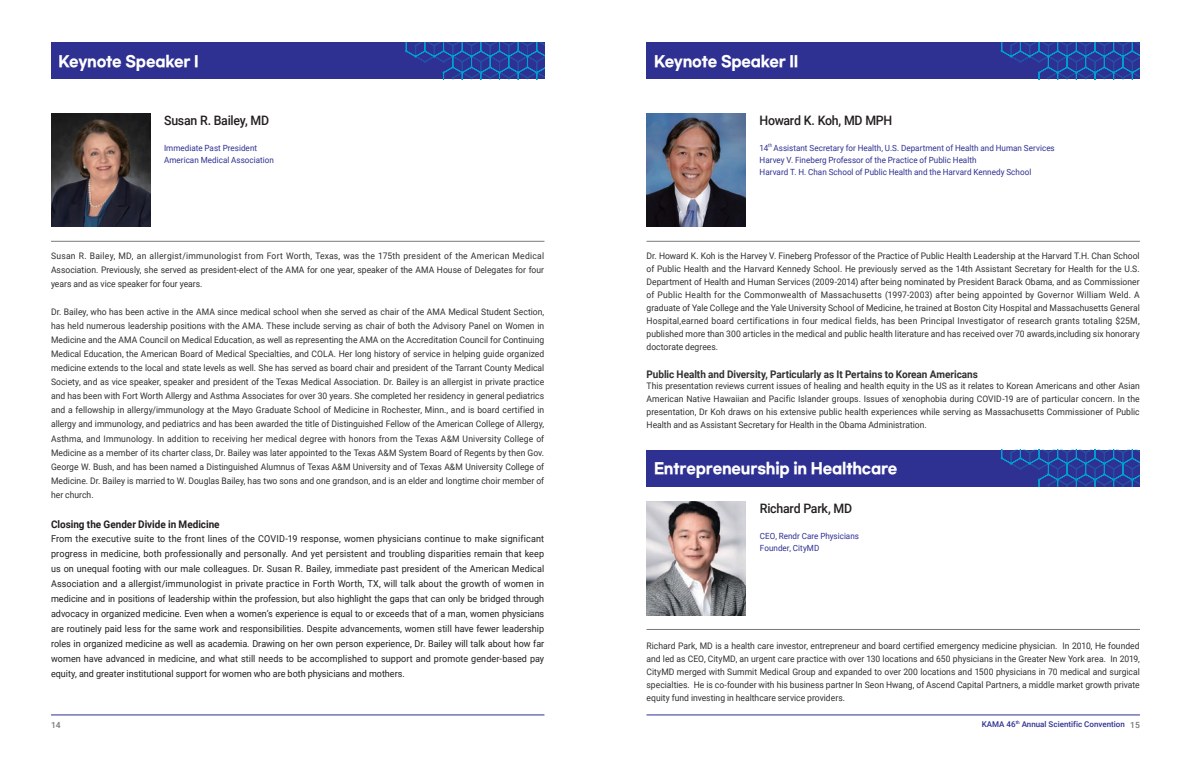
<style>
.page{position:relative;width:1191px;height:766px;background:#fff}
.page>*{position:absolute;margin:0;border:0;box-sizing:border-box;transform-origin:0 0}
.t1{font:700 15px "Gmarket Sans";letter-spacing:-.015em;color:#fff;scale:.93 1}
.t2{font:500 13px "Roboto";letter-spacing:-.02em;color:#231f20;scale:.95 1}
.t3{font:700 10.5px "Roboto";letter-spacing:-.005em;color:#312f30;scale:.95 1}
.t4{font:700 10.5px "Roboto";letter-spacing:-.005em;color:#231f20;scale:.95 1}
.t5{font:9.5px/15px "Roboto";color:#231f20;text-align:justify;scale:.95 1}
.t6{font:9px/14px "Roboto";color:#312f30;text-align:justify;scale:.95 1}
.t7{font:8.5px/12.2px "Roboto";letter-spacing:.005em;color:#2e3092;scale:.95 1}
.t8{font:500 8.5px "Roboto";color:#76787b}
.t9{font:500 8px "Roboto";color:#2e3092}
.t10{font:5px "Roboto";color:#2e3092;scale:.95 1}
.t11{font:500 4.7px "Roboto";color:#2e3092}
.s1{font-size:8.5px;color:#76787b}
</style>
<div class="page">
<hr style="left:646px;top:714px;width:494px;height:1px;background:#2e3092">
<hr style="left:51px;top:714px;width:493px;height:1px;background:#2e3092">
<div style="left:646px;top:43px;width:494px;height:36px;background:#2e3092"></div>
<svg style="left:1000px;top:43px;width:140px;height:36px"></svg>
<div style="left:51px;top:43px;width:493px;height:36px;background:#2e3092"></div>
<svg style="left:405px;top:43px;width:139px;height:36px"></svg>
<img style="left:51px;top:113px;width:99px;height:114px">
<img style="left:646px;top:113px;width:100px;height:114px">
<hr style="left:646px;top:241px;width:494px;height:1px;background:#76787b">
<img style="left:646px;top:501px;width:100px;height:114px">
<hr style="left:646px;top:629px;width:494px;height:1px;background:#76787b">
<hr style="left:51px;top:241px;width:493px;height:1px;background:#76787b">
<div style="left:646px;top:449px;width:494px;height:37px;background:#2e3092"></div>
<svg style="left:1000px;top:449px;width:140px;height:37px"></svg>
<h1 class="t1" style="left:59px;top:52px;width:152px">Keynote Speaker I</h1>
<h2 class="t2" style="left:164px;top:111px;width:112px">Susan R. Bailey, MD</h2>
<p class="t7" style="left:164px;top:141px;width:117px">Immediate Past President<br>American Medical Association</p>
<p class="t6" style="left:51px;top:249px;width:520px">Susan R. Bailey, MD, an allergist/immunologist from Fort Worth, Texas, was the 175th president of the American Medical Association. Previously, she served as president-elect of the AMA for one year, speaker of the AMA House of Delegates for four years and as vice speaker for four years.</p>
<p class="t6" style="left:51px;top:305px;width:521px">Dr. Bailey, who has been active in the AMA since medical school when she served as chair of the AMA Medical Student Section, has held numerous leadership positions with the AMA. These include serving as chair of both the Advisory Panel on Women in Medicine and the AMA Council on Medical Education, as well as representing the AMA on the Accreditation Council for Continuing Medical Education, the American Board of Medical Specialties, and COLA. Her long history of service in helping guide organized medicine extends to the local and state levels as well. She has served as board chair and president of the Tarrant County Medical Society, and as vice speaker, speaker and president of the Texas Medical Association. Dr. Bailey is an allergist in private practice and has been with Fort Worth Allergy and Asthma Associates for over 30 years. She completed her residency in general pediatrics and a fellowship in allergy/immunology at the Mayo Graduate School of Medicine in Rochester, Minn., and is board certified in allergy and immunology, and pediatrics and has been awarded the title of Distinguished Fellow of the American College of Allergy, Asthma, and Immunology. In addition to receiving her medical degree with honors from the Texas A&amp;M University College of Medicine as a member of its charter class, Dr. Bailey was later appointed to the Texas A&amp;M System Board of Regents by then Gov.<br>George W. Bush, and has been named a Distinguished Alumnus of Texas A&amp;M University and of Texas A&amp;M University College of Medicine. Dr. Bailey is married to W. Douglas Bailey, has two sons and one grandson, and is an elder and longtime choir member of her church.</p>
<p class="t4" style="left:51px;top:516px;width:179px">Closing the Gender Divide in Medicine</p>
<p class="t5" style="left:51px;top:530px;width:521px">From the executive suite to the front lines of the COVID-19 response, women physicians continue to make significant progress in medicine, both professionally and personally. And yet persistent and troubling disparities remain that keep us on unequal footing with our male colleagues. Dr. Susan R. Bailey, immediate past president of the American Medical Association and a allergist/immunologist in private practice in Forth Worth, TX, will talk about the growth of women in medicine and in positions of leadership within the profession, but also highlight the gaps that can only be bridged through advocacy in organized medicine. Even when a women’s experience is equal to or exceeds that of a man, women physicians are routinely paid less for the same work and responsibilities. Despite advancements, women still have fewer leadership roles in organized medicine as well as academia. Drawing on her own person experience, Dr. Bailey will talk about how far women have advanced in medicine, and what still needs to be accomplished to support and promote gender-based pay equity, and greater institutional support for women who are both physicians and mothers.</p>
<h1 class="t1" style="left:654px;top:52px;width:157px">Keynote Speaker II</h1>
<h2 class="t2" style="left:759px;top:111px;width:141px">Howard K. Koh, MD MPH</h2>
<p class="t7" style="left:759px;top:141px;width:11px">14</p>
<p class="t10" style="left:768px;top:141px;width:6px">th</p>
<p class="t7" style="left:759px;top:141px;width:312px;text-indent:14px">Assistant Secretary for Health, U.S. Department of Health and Human Services<br>Harvey V. Fineberg Professor of the Practice of Public Health<br>Harvard T. H. Chan School of Public Health and the Harvard Kennedy School</p>
<p class="t6" style="left:646px;top:249px;width:521px;line-height:13px">Dr. Howard K. Koh is the Harvey V. Fineberg Professor of the Practice of Public Health Leadership at the Harvard T.H. Chan School of Public Health and the Harvard Kennedy School. He previously served as the 14th Assistant Secretary for Health for the U.S.<br>Department of Health and Human Services (2009-2014) after being nominated by President Barack Obama, and as Commissioner of Public Health for the Commonwealth of Massachusetts (1997-2003) after being appointed by Governor William Weld. A graduate of Yale College and the Yale University School of Medicine, he trained at Boston City Hospital and Massachusetts General Hospital,earned board certifications in four medical fields, has been Principal Investigator of research grants totaling $25M, published more than 300 articles in the medical and public health literature and has received over 70 awards,including six honorary doctorate degrees.</p>
<p class="t3" style="left:646px;top:366px;width:350px">Public Health and Diversity, Particularly as It Pertains to Korean Americans</p>
<p class="t6" style="left:646px;top:379px;width:520px;line-height:13px">This presentation reviews current issues of healing and health equity in the US as it relates to Korean Americans and other Asian American Native Hawaiian and Pacific Islander groups. Issues of xenophobia during COVID-19 are of particular concern. In the presentation, Dr Koh draws on his extensive public health experiences while serving as Massachusetts Commissioner of Public Health and as Assistant Secretary for Health in the Obama Administration.</p>
<h1 class="t1" style="left:654px;top:459px;width:263px">Entrepreneurship in Healthcare</h1>
<h2 class="t2" style="left:760px;top:499px;width:99px">Richard Park, MD</h2>
<p class="t7" style="left:760px;top:529px;width:106px">CEO, Rendr Care Physicians<br>Founder, CityMD</p>
<p class="t6" style="left:646px;top:639px;width:521px;line-height:13px">Richard Park, MD is a health care investor, entrepreneur and board certified emergency medicine physician. In 2010, He founded and led as CEO, CityMD, an urgent care practice with over 130 locations and 650 physicians in the Greater New York area. In 2019, CityMD merged with Summit Medical Group and expanded to over 200 locations and 1500 physicians in 70 medical and surgical specialties. He is co-founder with his business partner In Seon Hwang, of Ascend Capital Partners, a middle market growth private equity fund investing in healthcare service providers.</p>
<p class="t9" style="left:981px;top:718px;width:35px">KAMA 46</p>
<p class="t11" style="left:1015px;top:718px;width:6px">th</p>
<p class="t8" style="left:51px;top:718px;width:11px">14</p>
<p class="t9" style="left:1021px;top:718px;width:120px">Annual Scientific Convention <span class="s1">15</span></p>
</div>
